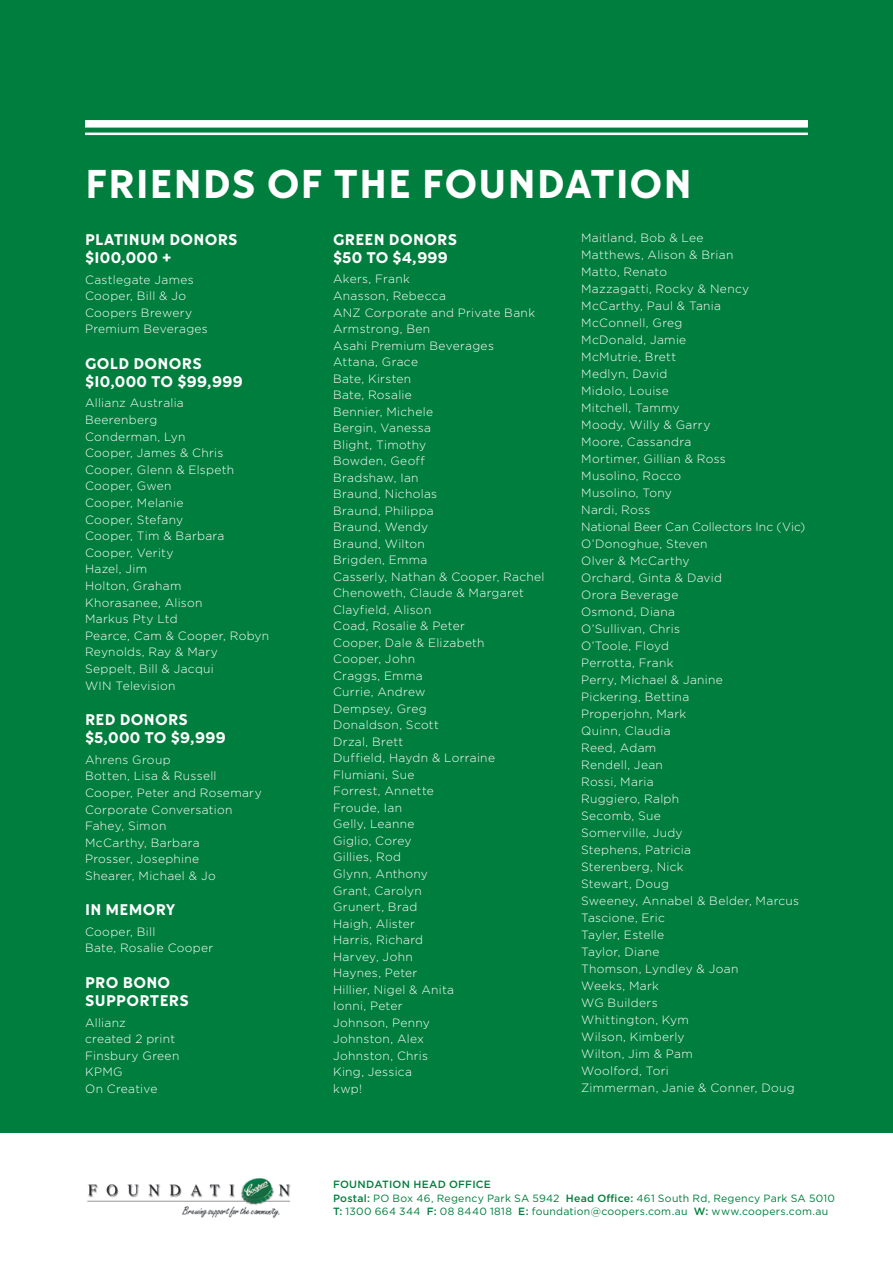
<style>
.page{position:relative;width:893px;height:1263px;background:#fff}
.page>*{position:absolute;margin:0;border:0;box-sizing:border-box;transform-origin:0 0}
.t1{font:700 39px "Sparkling";letter-spacing:.02em;color:#fff}
.t2{font:700 15px/18.1px "Sparkling";letter-spacing:.02em;color:#fff}
.t3{font:300 12px/17px "Gotham HTF";letter-spacing:.025em;color:#fff}
.t4{font:10.5px/13.5px "Gotham";letter-spacing:.025em;color:#007e3d}
.s1{font-weight:500}
</style>
<div class="page">
<div style="left:0;top:0;width:893px;height:1132px;background:#007e3d"></div>
<div style="left:85px;top:120px;width:723px;height:8px;background:#fff"></div>
<hr style="left:85px;top:133px;width:723px;height:2px;background:#fff">
<img style="left:87px;top:1178px;width:204px;height:40px">
<h1 class="t1" style="left:85px;top:166px;width:608px">FRIENDS OF THE FOUNDATION</h1>
<p class="t2" style="left:85px;top:231px;width:154px">PLATINUM DONORS $100,000 +</p>
<p class="t3" style="left:85px;top:271px;width:124px">Castlegate James<br>Cooper, Bill &amp; Jo<br>Coopers Brewery<br>Premium Beverages</p>
<p class="t2" style="left:85px;top:354px;width:159px">GOLD DONORS $10,000 TO $99,999</p>
<p class="t3" style="left:85px;top:395px;width:186px">Allianz Australia<br>Beerenberg<br>Conderman, Lyn<br>Cooper, James &amp; Chris<br>Cooper, Glenn &amp; Elspeth<br>Cooper, Gwen<br>Cooper, Melanie<br>Cooper, Stefany<br>Cooper, Tim &amp; Barbara<br>Cooper, Verity<br>Hazel, Jim<br>Holton, Graham<br>Khorasanee, Alison<br>Markus Pty Ltd<br>Pearce, Cam &amp; Cooper, Robyn<br>Reynolds, Ray &amp; Mary<br>Seppelt, Bill &amp; Jacqui<br>WIN Television</p>
<p class="t2" style="left:85px;top:711px;width:142px">RED DONORS $5,000 TO $9,999</p>
<p class="t3" style="left:85px;top:751px;width:178px">Ahrens Group<br>Botten, Lisa &amp; Russell<br>Cooper, Peter and Rosemary<br>Corporate Conversation<br>Fahey, Simon<br>McCarthy, Barbara<br>Prosser, Josephine<br>Shearer, Michael &amp; Jo</p>
<p class="t2" style="left:85px;top:901px;width:92px">IN MEMORY</p>
<p class="t3" style="left:85px;top:923px;width:130px">Cooper, Bill<br>Bate, Rosalie Cooper</p>
<p class="t2" style="left:85px;top:973px;width:105px">PRO BONO<br>SUPPORTERS</p>
<p class="t3" style="left:85px;top:1014px;width:96px">Allianz<br>created 2 print<br>Finsbury Green<br>KPMG<br>On Creative</p>
<p class="t2" style="left:333px;top:231px;width:126px">GREEN DONORS $50 TO $4,999</p>
<p class="t3" style="left:333px;top:271px;width:213px;line-height:16.5px">Akers, Frank<br>Anasson, Rebecca<br>ANZ Corporate and Private Bank<br>Armstrong, Ben<br>Asahi Premium Beverages<br>Attana, Grace<br>Bate, Kirsten<br>Bate, Rosalie<br>Bennier, Michele<br>Bergin, Vanessa<br>Blight, Timothy<br>Bowden, Geoff<br>Bradshaw, Ian<br>Braund, Nicholas<br>Braund, Philippa<br>Braund, Wendy<br>Braund, Wilton<br>Brigden, Emma<br>Casserly, Nathan &amp; Cooper, Rachel<br>Chenoweth, Claude &amp; Margaret<br>Clayfield, Alison<br>Coad, Rosalie &amp; Peter<br>Cooper, Dale &amp; Elizabeth<br>Cooper, John<br>Craggs, Emma<br>Currie, Andrew<br>Dempsey, Greg<br>Donaldson, Scott<br>Drzal, Brett<br>Duffield, Haydn &amp; Lorraine<br>Flumiani, Sue<br>Forrest, Annette<br>Froude, Ian<br>Gelly, Leanne<br>Giglio, Corey<br>Gillies, Rod<br>Glynn, Anthony<br>Grant, Carolyn<br>Grunert, Brad<br>Haigh, Alister<br>Harris, Richard<br>Harvey, John<br>Haynes, Peter<br>Hillier, Nigel &amp; Anita<br>Ionni, Peter<br>Johnson, Penny<br>Johnston, Alex<br>Johnston, Chris<br>King, Jessica<br>kwp!</p>
<p class="t3" style="left:581px;top:229px;width:226px">Maitland, Bob &amp; Lee<br>Matthews, Alison &amp; Brian<br>Matto, Renato<br>Mazzagatti, Rocky &amp; Nency<br>McCarthy, Paul &amp; Tania<br>McConnell, Greg<br>McDonald, Jamie<br>McMutrie, Brett<br>Medlyn, David<br>Midolo, Louise<br>Mitchell, Tammy<br>Moody, Willy &amp; Garry<br>Moore, Cassandra<br>Mortimer, Gillian &amp; Ross<br>Musolino, Rocco<br>Musolino, Tony<br>Nardi, Ross<br>National Beer Can Collectors Inc (Vic)<br>O’Donoghue, Steven<br>Olver &amp; McCarthy<br>Orchard, Ginta &amp; David<br>Orora Beverage<br>Osmond, Diana<br>O’Sullivan, Chris<br>O’Toole, Floyd<br>Perrotta, Frank<br>Perry, Michael &amp; Janine<br>Pickering, Bettina<br>Properjohn, Mark<br>Quinn, Claudia<br>Reed, Adam<br>Rendell, Jean<br>Rossi, Maria<br>Ruggiero, Ralph<br>Secomb, Sue<br>Somerville, Judy<br>Stephens, Patricia<br>Sterenberg, Nick<br>Stewart, Doug<br>Sweeney, Annabel &amp; Belder, Marcus<br>Tascione, Eric<br>Tayler, Estelle<br>Taylor, Diane<br>Thomson, Lyndley &amp; Joan<br>Weeks, Mark<br>WG Builders<br>Whittington, Kym<br>Wilson, Kimberly<br>Wilton, Jim &amp; Pam<br>Woolford, Tori<br>Zimmerman, Janie &amp; Conner, Doug</p>
<p class="t4" style="left:333px;top:1178px;width:503px"><span class="s1">FOUNDATION HEAD OFFICE<br>Postal:</span> PO Box 46, Regency Park SA 5942 <span class="s1">Head Office:</span> 461 South Rd, Regency Park SA 5010<br><span class="s1">T:</span> 1300 664 344 <span class="s1">F:</span> 08 8440 1818 <span class="s1">E:</span> foundation@coopers.com.au <span class="s1">W:</span> www.coopers.com.au</p>
</div>
